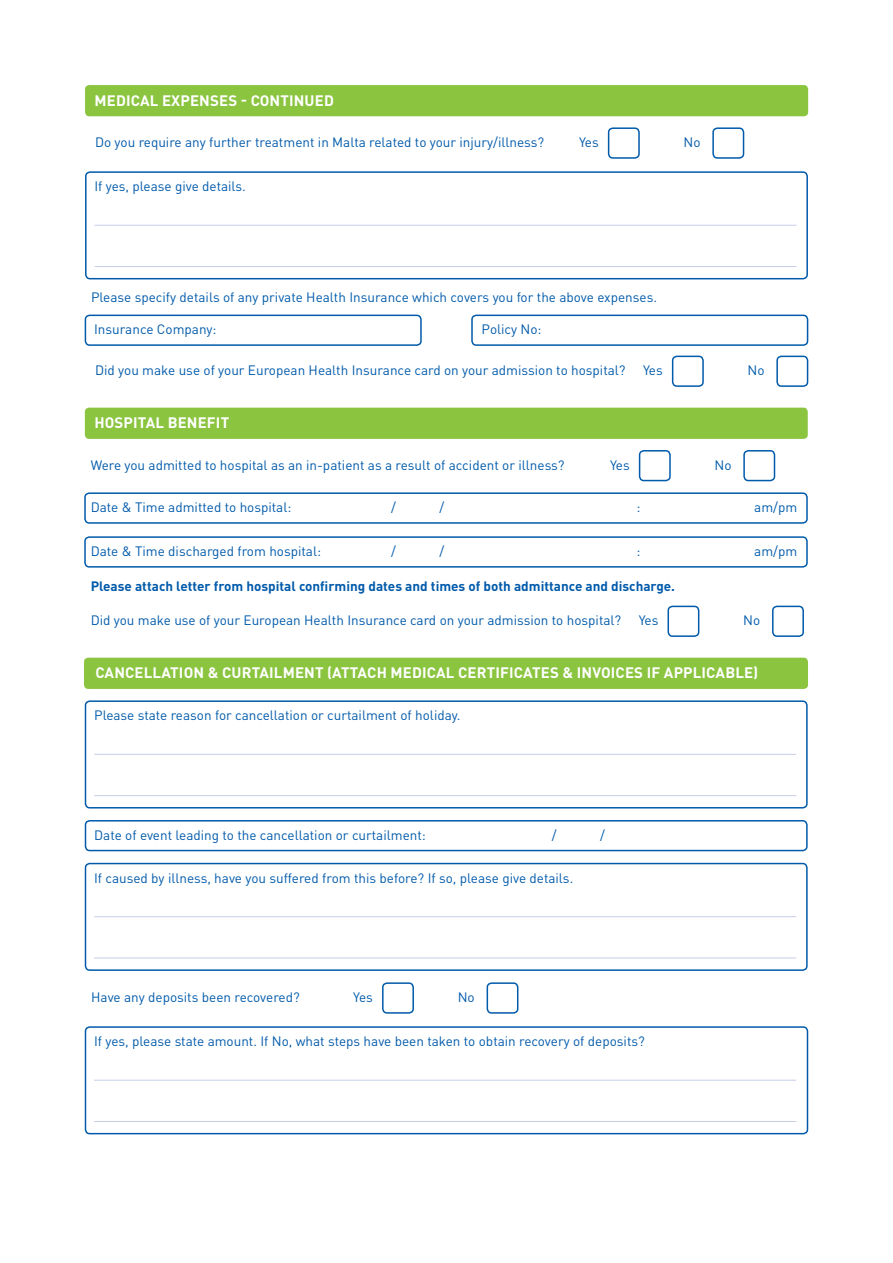
<style>
.page{position:relative;width:893px;height:1263px;background:#fff}
.page>*{position:absolute;margin:0;border:0;box-sizing:border-box;transform-origin:0 0}
.t1{font:700 15px "DIN Pro";letter-spacing:.01em;color:#fff}
.t2{font:13.5px "DIN Pro";color:#015aaa}
.t3{font:700 13.5px "DIN Pro";color:#015aaa}
</style>
<div class="page">
<div style="left:85px;top:85px;width:723px;height:31px;background:#8bc540;border-radius:4px"></div>
<div style="left:85px;top:171px;width:723px;height:108px;border:2px solid #015aaa;border-radius:4px"></div>
<div style="left:85px;top:700px;width:723px;height:108px;border:2px solid #015aaa;border-radius:4px"></div>
<div style="left:85px;top:863px;width:723px;height:108px;border:2px solid #015aaa;border-radius:4px"></div>
<div style="left:85px;top:820px;width:723px;height:31px;border:2px solid #015aaa;border-radius:4px"></div>
<hr style="left:94px;top:225px;width:702px;height:1px;background:#c7cee8">
<hr style="left:94px;top:754px;width:702px;height:1px;background:#c7cee8">
<hr style="left:94px;top:916px;width:702px;height:1px;background:#c7cee8">
<hr style="left:94px;top:266px;width:702px;height:1px;background:#c7cee8">
<hr style="left:94px;top:795px;width:702px;height:1px;background:#c7cee8">
<hr style="left:94px;top:957px;width:702px;height:1px;background:#c7cee8">
<div style="left:608px;top:127px;width:32px;height:32px;border:2px solid #015aaa;border-radius:4px"></div>
<div style="left:672px;top:356px;width:32px;height:31px;border:2px solid #015aaa;border-radius:4px"></div>
<div style="left:712px;top:127px;width:32px;height:32px;border:2px solid #015aaa;border-radius:4px"></div>
<div style="left:776px;top:356px;width:32px;height:31px;border:2px solid #015aaa;border-radius:4px"></div>
<div style="left:85px;top:315px;width:337px;height:31px;border:2px solid #015aaa;border-radius:4px"></div>
<div style="left:471px;top:315px;width:337px;height:31px;border:2px solid #015aaa;border-radius:4px"></div>
<div style="left:84px;top:658px;width:724px;height:31px;background:#8bc540;border-radius:4px"></div>
<div style="left:85px;top:408px;width:723px;height:31px;background:#8bc540;border-radius:4px"></div>
<div style="left:639px;top:450px;width:32px;height:31px;border:2px solid #015aaa;border-radius:4px"></div>
<div style="left:743px;top:450px;width:32px;height:31px;border:2px solid #015aaa;border-radius:4px"></div>
<div style="left:84px;top:492px;width:724px;height:32px;border:2px solid #015aaa;border-radius:4px"></div>
<div style="left:84px;top:536px;width:724px;height:32px;border:2px solid #015aaa;border-radius:4px"></div>
<div style="left:667px;top:606px;width:32px;height:31px;border:2px solid #015aaa;border-radius:4px"></div>
<div style="left:772px;top:606px;width:32px;height:31px;border:2px solid #015aaa;border-radius:4px"></div>
<div style="left:85px;top:1026px;width:723px;height:108px;border:2px solid #015aaa;border-radius:4px"></div>
<hr style="left:94px;top:1080px;width:702px;height:1px;background:#c7cee8">
<hr style="left:94px;top:1121px;width:702px;height:1px;background:#c7cee8">
<div style="left:382px;top:982px;width:32px;height:32px;border:2px solid #015aaa;border-radius:4px"></div>
<div style="left:487px;top:982px;width:31px;height:32px;border:2px solid #015aaa;border-radius:4px"></div>
<p class="t1" style="left:95px;top:90px;width:241px">MEDICAL EXPENSES - CONTINUED</p>
<p class="t2" style="left:95px;top:133px;width:451px">Do you require any further treatment in Malta related to your injury/illness?</p>
<p class="t2" style="left:94px;top:177px;width:153px">If yes, please give details.</p>
<p class="t2" style="left:579px;top:133px;width:21px">Yes</p>
<p class="t2" style="left:684px;top:133px;width:19px">No</p>
<p class="t2" style="left:91px;top:288px;width:567px">Please specify details of any private Health Insurance which covers you for the above expenses.</p>
<p class="t2" style="left:94px;top:320px;width:124px">Insurance Company:</p>
<p class="t2" style="left:482px;top:320px;width:62px">Policy No:</p>
<p class="t2" style="left:95px;top:361px;width:532px">Did you make use of your European Health Insurance card on your admission to hospital?</p>
<p class="t2" style="left:643px;top:361px;width:21px">Yes</p>
<p class="t1" style="left:94px;top:413px;width:136px">HOSPITAL BENEFIT</p>
<p class="t2" style="left:91px;top:455px;width:475px">Were you admitted to hospital as an in-patient as a result of accident or illness?</p>
<p class="t2" style="left:391px;top:498px;width:6px">/</p>
<p class="t2" style="left:440px;top:498px;width:6px">/</p>
<p class="t2" style="left:91px;top:498px;width:202px">Date &amp; Time admitted to hospital:</p>
<p class="t2" style="left:91px;top:542px;width:232px">Date &amp; Time discharged from hospital:</p>
<p class="t2" style="left:391px;top:542px;width:6px">/</p>
<p class="t2" style="left:440px;top:542px;width:6px">/</p>
<p class="t2" style="left:610px;top:455px;width:21px">Yes</p>
<p class="t2" style="left:714px;top:455px;width:19px">No</p>
<p class="t2" style="left:636px;top:498px;width:6px">:</p>
<p class="t2" style="left:636px;top:542px;width:6px">:</p>
<p class="t3" style="left:91px;top:576px;width:586px">Please attach letter from hospital confirming dates and times of both admittance and discharge.</p>
<p class="t2" style="left:748px;top:361px;width:19px">No</p>
<p class="t2" style="left:754px;top:498px;width:44px">am/pm</p>
<p class="t2" style="left:754px;top:542px;width:44px">am/pm</p>
<p class="t2" style="left:91px;top:611px;width:532px">Did you make use of your European Health Insurance card on your admission to hospital?</p>
<p class="t2" style="left:639px;top:611px;width:21px">Yes</p>
<p class="t2" style="left:743px;top:611px;width:19px">No</p>
<p class="t1" style="left:95px;top:663px;width:664px">CANCELLATION &amp; CURTAILMENT (ATTACH MEDICAL CERTIFICATES &amp; INVOICES IF APPLICABLE)</p>
<p class="t2" style="left:94px;top:706px;width:368px">Please state reason for cancellation or curtailment of holiday.</p>
<p class="t2" style="left:94px;top:826px;width:333px">Date of event leading to the cancellation or curtailment:</p>
<p class="t2" style="left:552px;top:825px;width:6px">/</p>
<p class="t2" style="left:600px;top:825px;width:6px">/</p>
<p class="t2" style="left:94px;top:868px;width:481px">If caused by illness, have you suffered from this before? If so, please give details.</p>
<p class="t2" style="left:91px;top:988px;width:210px">Have any deposits been recovered?</p>
<p class="t2" style="left:353px;top:988px;width:21px">Yes</p>
<p class="t2" style="left:458px;top:988px;width:19px">No</p>
<p class="t2" style="left:94px;top:1032px;width:552px">If yes, please state amount. If No, what steps have been taken to obtain recovery of deposits?</p>
</div>
